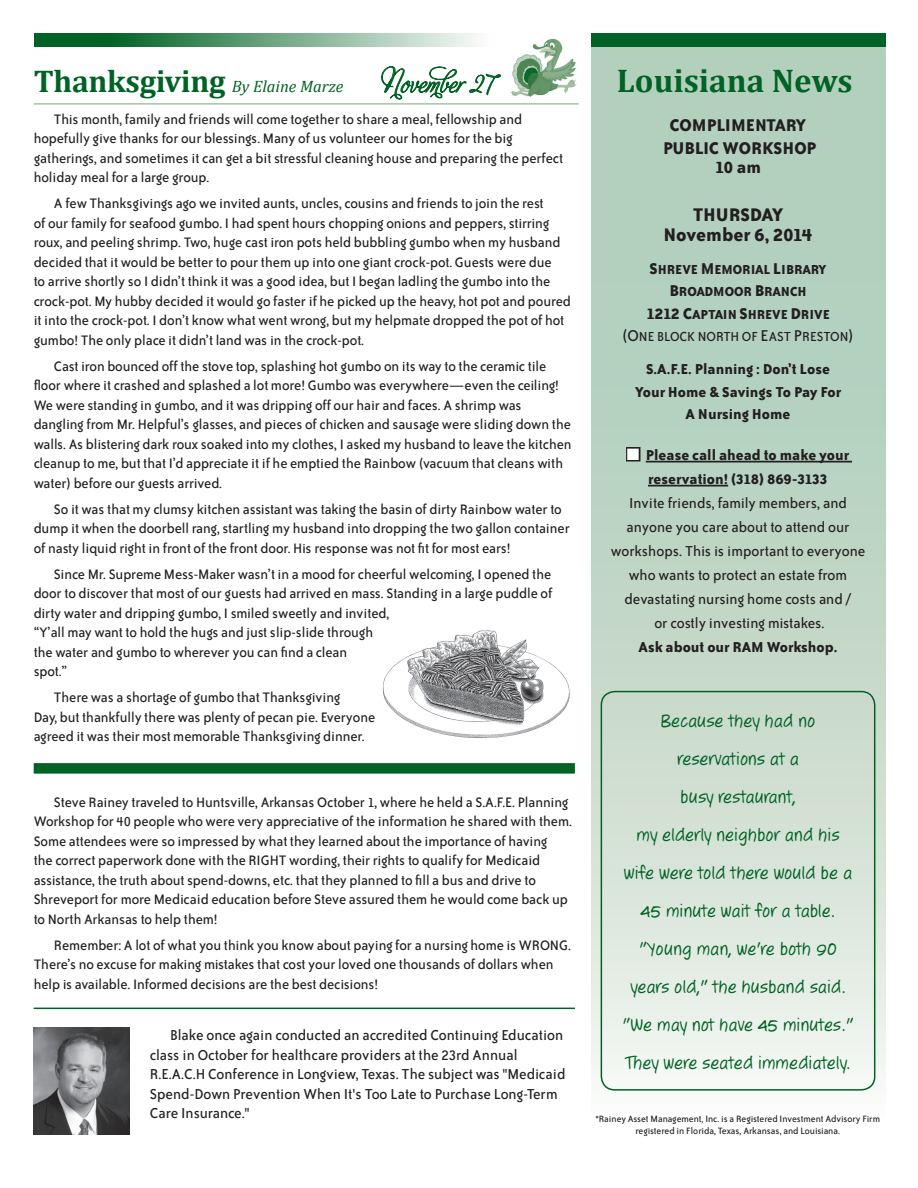
<style>
.page{position:relative;width:918px;height:1188px;background:#fff}
.page>*{position:absolute;margin:0;border:0;box-sizing:border-box;transform-origin:0 0}
.t1{font:700 33px "Cambria";color:#006224}
.t2{font:31.65px "Adios Script Pro";color:#006224}
.t3{font:21px/38px "Jotting";color:#006224;text-align:center}
.t4{font:700 21px/19.5px "Bailey Sans ITC";color:#231f20}
.t5{font:700 19.5px/23.4px "Bailey Sans ITC";color:#231f20}
.t6{font:16.5px/24px "Bailey Sans ITC";color:#231f20;text-align:center}
.t7{font:700 16.5px/22.5px "Bailey Sans ITC";color:#231f20;text-align:center}
.t8{font:italic 16.5px "Cambria";color:#006224}
.t9{font:15.75px/19.5px "Bailey Sans ITC";letter-spacing:-.005em;color:#231f20}
.t10{font:700 15px "Bailey Sans ITC";color:#231f20}
.t11{font:15px "Bailey Sans ITC";color:#231f20}
.t12{font:10.5px/12.6px "Bailey Sans ITC";color:#231f20;text-align:center}
.s1{font-weight:700;font-style:normal;font-size:31.5px}
.s2{font-size:18px}
.s3{color:#fff}
</style>
<div class="page">
<img style="left:382px;top:630px;width:188px;height:108px">
<svg style="left:34px;top:34px;width:442px;height:13px;background:#66a07b"></svg>
<div style="left:591px;top:34px;width:295px;height:13px;background:#006224"></div>
<div style="left:34px;top:763px;width:541px;height:11px;background:#006224"></div>
<svg style="left:591px;top:47px;width:295px;height:1044px;background:#c5dacb"></svg>
<hr style="left:646px;top:461px;width:206px;height:2px;background:#231f20">
<hr style="left:648px;top:485px;width:80px;height:2px;background:#231f20">
<div style="left:626px;top:447px;width:14px;height:14px;border:3px solid #231f20"></div>
<div style="left:601px;top:691px;width:274px;height:400px;border:2px solid #006224;border-radius:14px"></div>
<hr style="left:34px;top:1008px;width:541px;height:1px;background:#006224">
<img style="left:34px;top:1028px;width:96px;height:106px">
<img style="left:510px;top:38px;width:67px;height:59px">
<svg style="left:381px;top:66px;width:120px;height:34px"></svg>
<hr style="left:34px;top:103px;width:545px;height:2px;background:#a7c2a6">
<p class="t8" style="left:34px;top:76px;width:311px"><span class="s1">Thanksgiving</span> By Elaine Marze</p>
<h2 class="t2" style="left:385px;top:62px;width:112px">November 27</h2>
<p class="t9" style="left:34px;top:110px;width:531px;text-indent:20px">This month, family and friends will come together to share a meal, fellowship and hopefully give thanks for our blessings. Many of us volunteer our homes for the big gatherings, and sometimes it can get a bit stressful cleaning house and preparing the perfect holiday meal for a large group.</p>
<p class="t9" style="left:34px;top:194px;width:539px;text-indent:20px">A few Thanksgivings ago we invited aunts, uncles, cousins and friends to join the rest<br>of our family for seafood gumbo. I had spent hours chopping onions and peppers, stirring roux, and peeling shrimp. Two, huge cast iron pots held bubbling gumbo when my husband decided that it would be better to pour them up into one giant crock-pot. Guests were due<br>to arrive shortly so I didn’t think it was a good idea, but I began ladling the gumbo into the crock-pot. My hubby decided it would go faster if he picked up the heavy, hot pot and poured it into the crock-pot. I don’t know what went wrong, but my helpmate dropped the pot of hot gumbo! The only place it didn’t land was in the crock-pot.</p>
<p class="t9" style="left:34px;top:357px;width:539px;text-indent:20px">Cast iron bounced off the stove top, splashing hot gumbo on its way to the ceramic tile floor where it crashed and splashed a lot more! Gumbo was everywhere—even the ceiling!<br>We were standing in gumbo, and it was dripping off our hair and faces. A shrimp was dangling from Mr. Helpful’s glasses, and pieces of chicken and sausage were sliding down the walls. As blistering dark roux soaked into my clothes, I asked my husband to leave the kitchen cleanup to me, but that I’d appreciate it if he emptied the Rainbow (vacuum that cleans with water) before our guests arrived.</p>
<p class="t9" style="left:34px;top:500px;width:538px;text-indent:20px">So it was that my clumsy kitchen assistant was taking the basin of dirty Rainbow water to dump it when the doorbell rang, startling my husband into dropping the two gallon container of nasty liquid right in front of the front door. His response was not fit for most ears!</p>
<p class="t9" style="left:34px;top:565px;width:520px;text-indent:20px">Since Mr. Supreme Mess-Maker wasn’t in a mood for cheerful welcoming, I opened the door to discover that most of our guests had arrived en mass. Standing in a large puddle of dirty water and dripping gumbo, I smiled sweetly and invited,<br>“Y’all may want to hold the hugs and just slip-slide through<br>the water and gumbo to wherever you can find a clean<br>spot.”</p>
<p class="t9" style="left:34px;top:688px;width:343px;text-indent:20px">There was a shortage of gumbo that Thanksgiving<br>Day, but thankfully there was plenty of pecan pie. Everyone agreed it was their most memorable Thanksgiving dinner.</p>
<p class="t9" style="left:34px;top:793px;width:540px;text-indent:20px">Steve Rainey traveled to Huntsville, Arkansas October 1, where he held a S.A.F.E. Planning Workshop for 40 people who were very appreciative of the information he shared with them.<br>Some attendees were so impressed by what they learned about the importance of having<br>the correct paperwork done with the RIGHT wording, their rights to qualify for Medicaid assistance, the truth about spend-downs, etc. that they planned to fill a bus and drive to Shreveport for more Medicaid education before Steve assured them he would come back up to North Arkansas to help them!</p>
<p class="t9" style="left:34px;top:936px;width:539px;text-indent:20px">Remember: A lot of what you think you know about paying for a nursing home is WRONG.<br>There’s no excuse for making mistakes that cost your loved one thousands of dollars when help is available. Informed decisions are the best decisions!</p>
<p class="t6" style="left:150px;top:1026px;width:417px;line-height:19.5px;text-align:left;text-indent:20px">Blake once again conducted an accredited Continuing Education class in October for healthcare providers at the 23rd Annual R.E.A.C.H Conference in Longview, Texas. The subject was "Medicaid Spend-Down Prevention When It's Too Late to Purchase Long-Term Care Insurance."</p>
<h1 class="t1" style="left:617px;top:60px;width:237px">Louisiana News</h1>
<p class="t5" style="left:663px;top:113px;width:145px;text-indent:7px">COM PLIME NTARY<br>PUBLIC WORKS</p>
<p class="t5" style="left:782px;top:136px;width:36px">HOP</p>
<p class="t5" style="left:715px;top:155px;width:48px">10 am</p>
<h3 class="t4" style="left:663px;top:205px;width:151px;text-indent:30px">Th ursday<br>November 6, 2014</h3>
<p class="t10" style="left:650px;top:261px;width:75px"><span class="s2">S</span>HREVE <span class="s2">M</span>EMOR</p>
<p class="t10" style="left:751px;top:261px;width:77px">IAL <span class="s2">L</span>IBRARY</p>
<p class="t10" style="left:669px;top:283px;width:55px"><span class="s2">B</span>ROADMOOR</p>
<p class="t10" style="left:755px;top:283px;width:53px"><span class="s2">B</span>RANCH</p>
<p class="t10" style="left:646px;top:306px;width:183px"><span class="s2">1212 C</span>APTAIN <span class="s2">S</span>HREVE <span class="s2">D</span>RIVE</p>
<p class="t11" style="left:622px;top:329px;width:233px"><span class="s2">(O</span>NE BLOCK NORTH OF <span class="s2">E</span>AST <span class="s2">P</span>RESTON<span class="s2">)</span></p>
<p class="t7" style="left:635px;top:358px;width:208px">S.A.F.E. Planning : Don’t Lose<br>Your Home &amp; Savings To Pay For<br>A Nursing Home</p>
<p class="t7" style="left:627px;top:443px;width:224px;line-height:24px"><span class="s3">■</span> Please call ahead to make your reservation! (318) 869-3133</p>
<p class="t6" style="left:611px;top:491px;width:256px">Invite friends, family members, and anyone you care about to attend our workshops. This is important to everyone who wants to protect an estate from devastating nursing home costs and /<br>or costly investing mistakes.</p>
<p class="t7" style="left:639px;top:636px;width:200px">Ask about our RAM Workshop.</p>
<p class="t3" style="left:623px;top:703px;width:232px">Because they had no reservations at a<br>busy restaurant,<br>my elderly neighbor and his wife were told there would be a<br>45 minute wait for a table. "Young man, we're both 90 years old," the husband said. "We may not have 45 minutes."<br>They were seated immediately.</p>
<p class="t12" style="left:595px;top:1113px;width:286px">*Rainey Asset Management, Inc. is a Registered Investment Advisory Firm registered in Florida, Texas, Arkansas, and Louisiana.</p>
</div>
